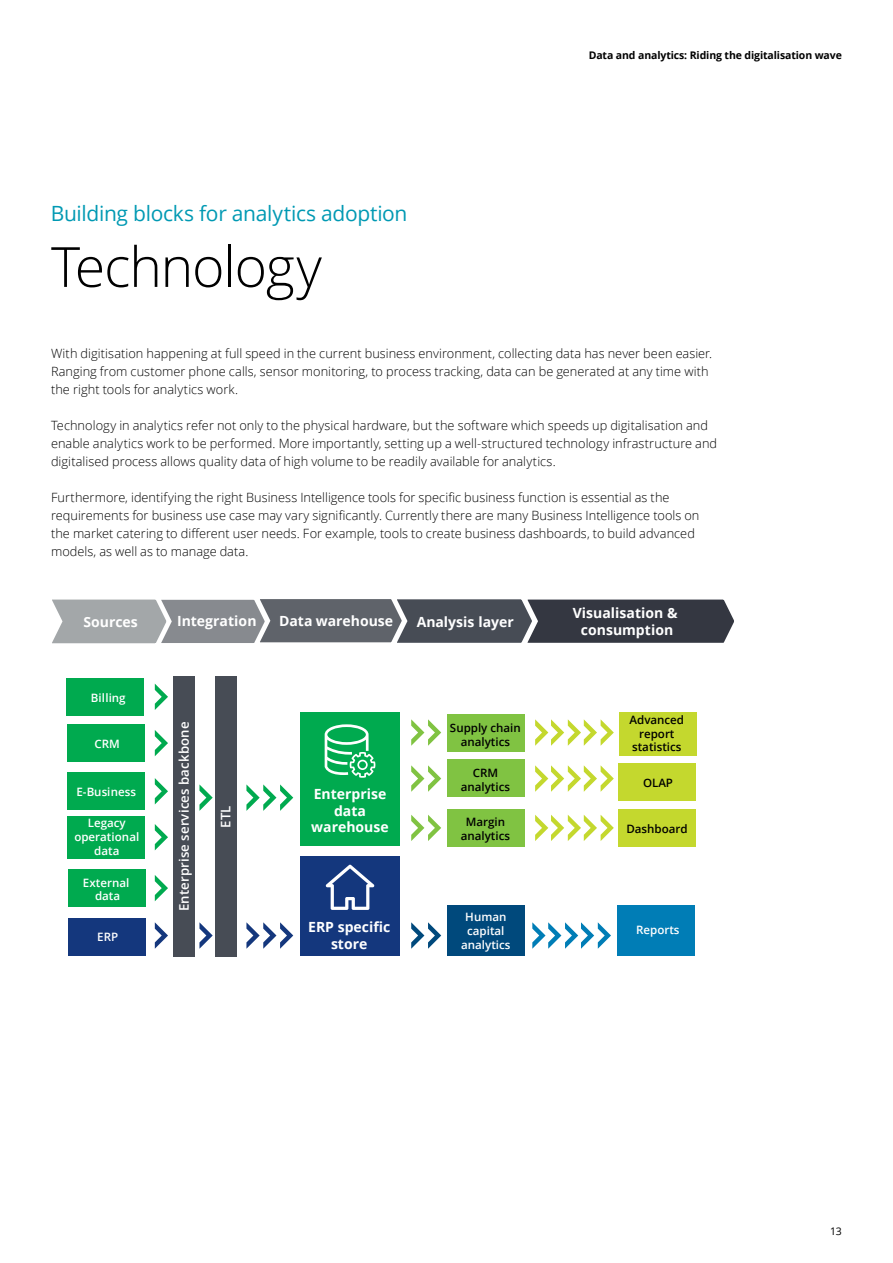
<style>
.page{position:relative;width:893px;height:1263px;background:#fff}
.page>*{position:absolute;margin:0;border:0;box-sizing:border-box;transform-origin:0 0}
.t1{font:300 55.5px "Open Sans";letter-spacing:-.025em;color:#000}
.t2{font:21px "Open Sans";letter-spacing:-.015em;color:#0099b3}
.t3{font:700 14.1px/16.8px "Open Sans";color:#fff;text-align:center}
.t4{font:600 13.2px "Open Sans";letter-spacing:.01em;color:#fff}
.t5{font:300 12.75px/18px "Open Sans";letter-spacing:.005em;color:#000}
.t6{font:600 11.55px/13.8px "Open Sans";color:#fff;text-align:center}
.t7{font:600 11.55px/13.8px "Open Sans";color:#000;text-align:center}
.t8{font:700 10.5px "Open Sans";letter-spacing:-.01em;color:#000}
.t9{font:10.5px "Open Sans";color:#000}
</style>
<div class="page">
<div style="left:301px;top:713px;width:99px;height:133px;background:#00aa4f"></div>
<div style="left:301px;top:856px;width:99px;height:100px;background:#14377d"></div>
<svg style="left:52px;top:599px;width:682px;height:45px;background:#6b6f75"></svg>
<div style="left:447px;top:714px;width:77px;height:37px;background:#80c342"></div>
<div style="left:447px;top:906px;width:77px;height:50px;background:#00497c"></div>
<div style="left:67px;top:678px;width:77px;height:38px;background:#00aa4f"></div>
<div style="left:67px;top:724px;width:77px;height:38px;background:#00aa4f"></div>
<div style="left:67px;top:772px;width:77px;height:38px;background:#00aa4f"></div>
<div style="left:68px;top:869px;width:77px;height:38px;background:#00aa4f"></div>
<div style="left:447px;top:759px;width:78px;height:38px;background:#80c342"></div>
<div style="left:619px;top:712px;width:77px;height:43px;background:#c4d82e"></div>
<div style="left:618px;top:763px;width:78px;height:38px;background:#c4d82e"></div>
<div style="left:618px;top:809px;width:78px;height:38px;background:#c4d82e"></div>
<div style="left:617px;top:906px;width:78px;height:50px;background:#007db6"></div>
<div style="left:67px;top:816px;width:77px;height:42px;background:#00aa4f"></div>
<div style="left:69px;top:917px;width:77px;height:38px;background:#14377d"></div>
<div style="left:173px;top:676px;width:22px;height:280px;background:#474c55"></div>
<div style="left:215px;top:676px;width:22px;height:280px;background:#474c55"></div>
<div style="left:447px;top:809px;width:78px;height:38px;background:#80c342"></div>
<svg style="left:199px;top:784px;width:14px;height:27px"></svg>
<svg style="left:246px;top:784px;width:47px;height:27px"></svg>
<svg style="left:199px;top:922px;width:14px;height:27px"></svg>
<svg style="left:155px;top:922px;width:13px;height:27px"></svg>
<svg style="left:155px;top:684px;width:13px;height:26px"></svg>
<svg style="left:155px;top:730px;width:13px;height:26px"></svg>
<svg style="left:155px;top:778px;width:13px;height:26px"></svg>
<svg style="left:155px;top:824px;width:13px;height:26px"></svg>
<svg style="left:155px;top:875px;width:13px;height:26px"></svg>
<svg style="left:246px;top:922px;width:47px;height:27px"></svg>
<svg style="left:411px;top:922px;width:30px;height:27px"></svg>
<svg style="left:411px;top:815px;width:30px;height:26px"></svg>
<svg style="left:411px;top:765px;width:30px;height:27px"></svg>
<svg style="left:411px;top:719px;width:30px;height:27px"></svg>
<svg style="left:535px;top:815px;width:79px;height:26px"></svg>
<svg style="left:535px;top:765px;width:79px;height:27px"></svg>
<svg style="left:535px;top:719px;width:79px;height:27px"></svg>
<svg style="left:532px;top:922px;width:79px;height:27px"></svg>
<svg style="left:325px;top:724px;width:50px;height:54px"></svg>
<svg style="left:326px;top:864px;width:48px;height:46px"></svg>
<h2 class="t2" style="left:51px;top:199px;width:358px">Building blocks for analytics adoption</h2>
<h1 class="t1" style="left:51px;top:229px;width:272px">Technology</h1>
<p class="t8" style="left:589px;top:48px;width:255px">Data and analytics: Riding the digitalisation wave</p>
<p class="t5" style="left:51px;top:344px;width:663px">With digitisation happening at full speed in the current business environment, collecting data has never been easier.<br>Ranging from customer phone calls, sensor monitoring, to process tracking, data can be generated at any time with the right tools for analytics work.</p>
<p class="t5" style="left:51px;top:416px;width:668px">Technology in analytics refer not only to the physical hardware, but the software which speeds up digitalisation and enable analytics work to be performed. More importantly, setting up a well-structured technology infrastructure and digitalised process allows quality data of high volume to be readily available for analytics.</p>
<p class="t5" style="left:51px;top:488px;width:650px">Furthermore, identifying the right Business Intelligence tools for specific business function is essential as the requirements for business use case may vary significantly. Currently there are many Business Intelligence tools on the market catering to different user needs. For example, tools to create business dashboards, to build advanced models, as well as to manage data.</p>
<p class="t3" style="left:83px;top:613px;width:56px">Sources</p>
<p class="t3" style="left:177px;top:613px;width:81px">Integration</p>
<p class="t3" style="left:279px;top:613px;width:116px">Data warehouse</p>
<p class="t3" style="left:417px;top:613px;width:99px">Analysis layer</p>
<p class="t3" style="left:573px;top:604px;width:106px">Visualisation &amp; consumption</p>
<p class="t6" style="left:91px;top:690px;width:36px">Billing</p>
<p class="t6" style="left:94px;top:736px;width:27px">CRM</p>
<p class="t6" style="left:77px;top:784px;width:61px">E-Business</p>
<p class="t6" style="left:74px;top:816px;width:66px">Legacy operational data</p>
<p class="t6" style="left:83px;top:875px;width:48px">External data</p>
<p class="t6" style="left:97px;top:930px;width:23px">ERP</p>
<p class="t4" style="left:175px;top:911px;width:191px;rotate:-90deg">Enterprise services backbone</p>
<p class="t4" style="left:217px;top:828px;width:24px;rotate:-90deg">ETL</p>
<p class="t3" style="left:311px;top:785px;width:79px">Enterprise data warehouse</p>
<p class="t3" style="left:308px;top:918px;width:84px">ERP specific store</p>
<p class="t7" style="left:450px;top:720px;width:72px">Supply chain analytics</p>
<p class="t7" style="left:629px;top:712px;width:56px">Advanced report statistics</p>
<p class="t7" style="left:461px;top:766px;width:51px">CRM analytics</p>
<p class="t7" style="left:643px;top:776px;width:32px">OLAP</p>
<p class="t7" style="left:626px;top:822px;width:63px">Dashboard</p>
<p class="t7" style="left:461px;top:814px;width:51px">Margin analytics</p>
<p class="t6" style="left:461px;top:909px;width:51px">Human capital analytics</p>
<p class="t6" style="left:636px;top:923px;width:45px">Reports</p>
<p class="t9" style="left:830px;top:1224px;width:13px">13</p>
</div>
